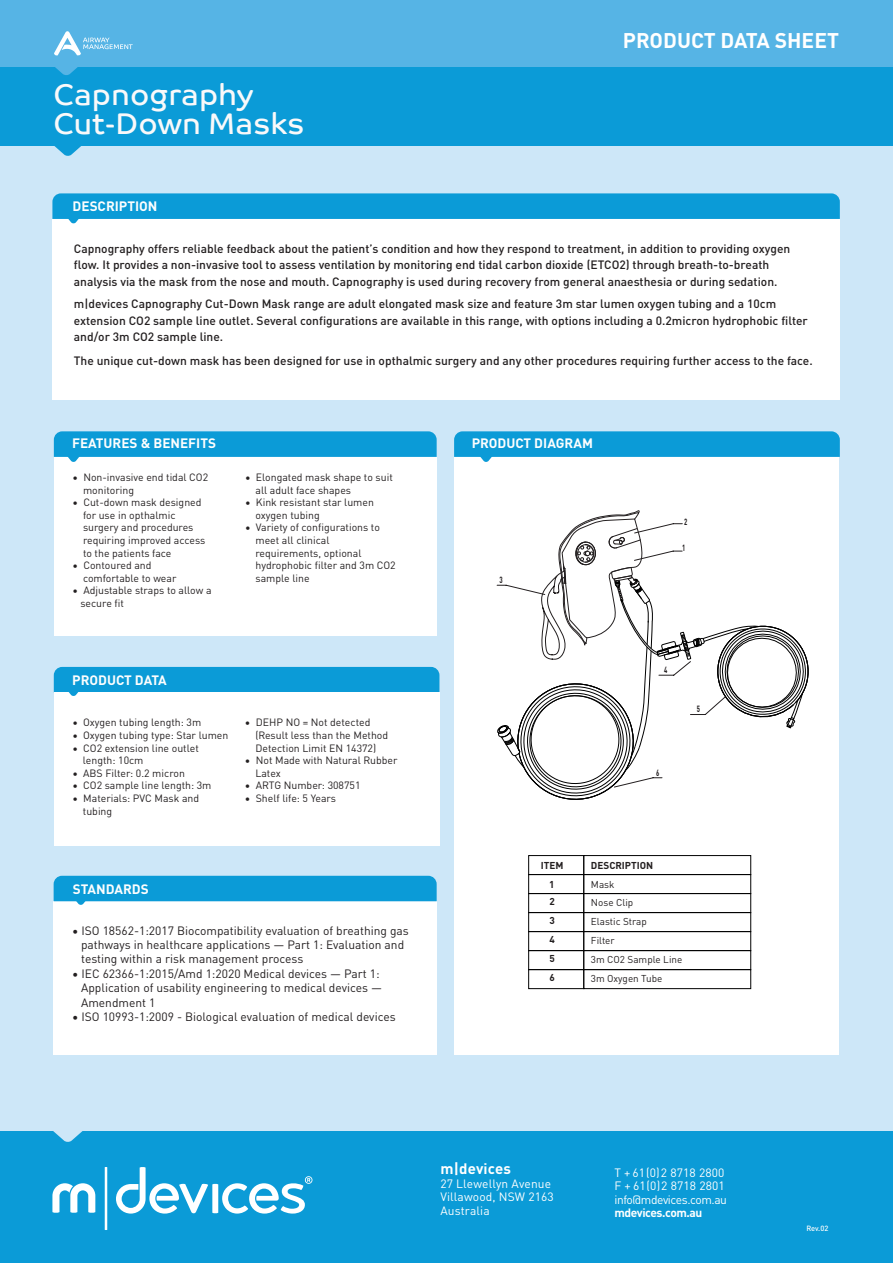
<style>
.page{position:relative;width:893px;height:1263px;background:#cde7f8}
.page>*{position:absolute;margin:0;border:0;box-sizing:border-box;transform-origin:0 0}
.t1{font:30px/28.5px "Co Text";color:#f9f9fa}
.t2{font:700 21px "DIN Pro";color:#fff}
.t3{font:700 15px "DIN Pro";letter-spacing:.01em;color:#fff}
.t4{font:700 13.5px "DIN Pro";color:#fdfefe}
.t5{font:500 12px/16.5px "DIN Pro";color:#231f20}
.t6{font:12px/14.4px "DIN Pro";color:#231f20}
.t7{font:12px/13.5px "DIN Pro";letter-spacing:.01em;color:#fff}
.t8{font:700 12px "DIN Pro";letter-spacing:-.035em;color:#fff}
.t9{font:10.5px/12.6px "DIN Pro";color:#231f20}
.t10{font:9.9px "DIN Pro";color:#231f20}
.t11{font:700 9.9px/17.7px "DIN Pro";color:#231f20}
.t12{font:700 9px "DIN Pro";color:#231f20;scale:.67 1}
.t13{font:500 7.5px "DIN Pro";color:#fdfefe}
</style>
<div class="page">
<div style="left:0;top:0;width:893px;height:117px;background:#56b4e5"></div>
<div style="left:0;top:67px;width:893px;height:79px;background:#0b9bd7"></div>
<div style="left:0;top:1131px;width:893px;height:132px;background:#0b9bd7"></div>
<svg style="left:55px;top:67px;width:23px;height:8px"></svg>
<svg style="left:54px;top:146px;width:27px;height:10px"></svg>
<svg style="left:53px;top:1131px;width:30px;height:11px"></svg>
<div style="left:52px;top:219px;width:788px;height:180px;background:#fff"></div>
<div style="left:54px;top:457px;width:383px;height:178px;background:#fff"></div>
<div style="left:54px;top:692px;width:385px;height:153px;background:#fff"></div>
<svg style="left:52px;top:193px;width:788px;height:31px"></svg>
<svg style="left:54px;top:431px;width:383px;height:31px"></svg>
<svg style="left:54px;top:667px;width:385px;height:29px;background:#2ca8dc"></svg>
<div style="left:54px;top:901px;width:383px;height:153px;background:#fff"></div>
<svg style="left:54px;top:876px;width:383px;height:29px;background:#2aa7dc"></svg>
<div style="left:454px;top:457px;width:385px;height:597px;background:#fff"></div>
<svg style="left:454px;top:431px;width:386px;height:31px"></svg>
<svg style="left:54px;top:31px;width:79px;height:25px"></svg>
<svg style="left:105px;top:1167px;width:2px;height:63px"></svg>
<svg style="left:52px;top:1183px;width:43px;height:30px"></svg>
<svg style="left:116px;top:1167px;width:196px;height:47px"></svg>
<div style="left:528px;top:874px;width:56px;height:20px;border:1px solid #020202"></div>
<div style="left:528px;top:893px;width:56px;height:20px;border:1px solid #020202"></div>
<div style="left:584px;top:893px;width:167px;height:20px;border:1px solid #020202"></div>
<div style="left:528px;top:855px;width:56px;height:20px;border:1px solid #020202"></div>
<div style="left:584px;top:855px;width:167px;height:20px;border:1px solid #020202"></div>
<div style="left:528px;top:912px;width:56px;height:20px;border:1px solid #020202"></div>
<div style="left:584px;top:912px;width:167px;height:20px;border:1px solid #020202"></div>
<div style="left:528px;top:931px;width:56px;height:20px;border:1px solid #020202"></div>
<div style="left:584px;top:931px;width:167px;height:20px;border:1px solid #020202"></div>
<div style="left:528px;top:950px;width:56px;height:20px;border:1px solid #020202"></div>
<div style="left:584px;top:950px;width:167px;height:20px;border:1px solid #020202"></div>
<div style="left:528px;top:969px;width:56px;height:20px;border:1px solid #020202"></div>
<div style="left:584px;top:969px;width:167px;height:20px;border:1px solid #020202"></div>
<svg style="left:496px;top:510px;width:313px;height:290px"></svg>
<h1 class="t1" style="left:54px;top:81px;width:252px">Capnography<br>Cut-Down Masks</h1>
<p class="t4" style="left:73px;top:195px;width:86px">DESCRIPTION</p>
<h2 class="t2" style="left:623px;top:24px;width:218px">PRODUCT DATA SHEET</h2>
<p class="t5" style="left:74px;top:239px;width:718px">Capnography offers reliable feedback about the patient’s condition and how they respond to treatment, in addition to providing oxygen flow. It provides a non-invasive tool to assess ventilation by monitoring end tidal carbon dioxide (ETCO2) through breath-to-breath analysis via the mask from the nose and mouth. Capnography is used during recovery from general anaesthesia or during sedation.</p>
<p class="t5" style="left:74px;top:295px;width:735px">m|devices Capnography Cut-Down Mask range are adult elongated mask size and feature 3m star lumen oxygen tubing and a 10cm extension CO2 sample line outlet. Several configurations are available in this range, with options including a 0.2micron hydrophobic filter and/or 3m CO2 sample line.</p>
<p class="t5" style="left:74px;top:352px;width:740px">The unique cut-down mask has been designed for use in opthalmic surgery and any other procedures requiring further access to the face.</p>
<p class="t4" style="left:72px;top:432px;width:145px">FEATURES &amp; BENEFITS</p>
<p class="t4" style="left:472px;top:432px;width:123px">PRODUCT DIAGRAM</p>
<p class="t9" style="left:83px;top:470px;width:127px;text-indent:-10px">• Non-invasive end tidal CO2 monitoring</p>
<p class="t9" style="left:83px;top:495px;width:124px;text-indent:-10px">• Cut-down mask designed for use in opthalmic surgery and procedures requiring improved access to the patients face</p>
<p class="t9" style="left:83px;top:558px;width:95px;text-indent:-10px">• Contoured and comfortable to wear</p>
<p class="t9" style="left:80px;top:584px;width:133px;text-indent:-8px">• Adjustable straps to allow a secure fit</p>
<p class="t9" style="left:256px;top:470px;width:139px;text-indent:-10px">• Elongated mask shape to suit all adult face shapes</p>
<p class="t9" style="left:256px;top:495px;width:120px;text-indent:-10px">• Kink resistant star lumen oxygen tubing</p>
<p class="t9" style="left:256px;top:521px;width:142px;text-indent:-10px">• Variety of configurations to meet all clinical requirements, optional hydrophobic filter and 3m CO2 sample line</p>
<p class="t12" style="left:500px;top:573px;width:6px">3</p>
<p class="t12" style="left:684px;top:515px;width:6px">2</p>
<p class="t12" style="left:682px;top:541px;width:6px">1</p>
<p class="t4" style="left:72px;top:669px;width:96px">PRODUCT DATA</p>
<p class="t9" style="left:72px;top:716px;width:130px">• Oxygen tubing length: 3m</p>
<p class="t9" style="left:72px;top:728px;width:157px">• Oxygen tubing type: Star lumen</p>
<p class="t9" style="left:83px;top:741px;width:117px;text-indent:-10px">• CO2 extension line outlet length: 10cm</p>
<p class="t9" style="left:72px;top:766px;width:114px">• ABS Filter: 0.2 micron</p>
<p class="t9" style="left:72px;top:779px;width:141px">• CO2 sample line length: 3m</p>
<p class="t9" style="left:83px;top:791px;width:118px;text-indent:-10px">• Materials: PVC Mask and tubing</p>
<p class="t9" style="left:255px;top:716px;width:134px;text-indent:-10px">• DEHP NO = Not detected (Result less than the Method<br>Detection Limit EN 14372)</p>
<p class="t9" style="left:255px;top:753px;width:144px;text-indent:-10px">• Not Made with Natural Rubber<br>Latex</p>
<p class="t9" style="left:245px;top:779px;width:117px">• ARTG Number: 308751</p>
<p class="t9" style="left:245px;top:791px;width:93px">• Shelf life: 5 Years</p>
<p class="t4" style="left:73px;top:878px;width:77px">STANDARDS</p>
<p class="t6" style="left:81px;top:922px;width:329px;text-indent:-9px">• ISO 18562-1:2017 Biocompatibility evaluation of breathing gas pathways in healthcare applications — Part 1: Evaluation and testing within a risk management process</p>
<p class="t6" style="left:81px;top:965px;width:303px;text-indent:-9px">• IEC 62366-1:2015/Amd 1:2020 Medical devices — Part 1:<br>Application of usability engineering to medical devices —<br>Amendment 1</p>
<p class="t6" style="left:72px;top:1009px;width:325px">• ISO 10993-1:2009 - Biological evaluation of medical devices</p>
<p class="t12" style="left:664px;top:662px;width:6px">4</p>
<p class="t12" style="left:656px;top:765px;width:6px">6</p>
<p class="t12" style="left:697px;top:702px;width:6px">5</p>
<p class="t11" style="left:541px;top:856px;width:24px">ITEM</p>
<p class="t11" style="left:591px;top:856px;width:64px">DESCRIPTION</p>
<p class="t10" style="left:591px;top:895px;width:44px">Nose Clip</p>
<p class="t11" style="left:549px;top:911px;width:7px">3</p>
<p class="t10" style="left:591px;top:914px;width:57px">Elastic Strap</p>
<p class="t11" style="left:549px;top:930px;width:7px">4</p>
<p class="t10" style="left:591px;top:933px;width:25px">Filter</p>
<p class="t11" style="left:549px;top:949px;width:7px">5</p>
<p class="t10" style="left:591px;top:952px;width:93px">3m CO2 Sample Line</p>
<p class="t11" style="left:549px;top:968px;width:7px">6</p>
<p class="t10" style="left:591px;top:971px;width:73px">3m Oxygen Tube</p>
<p class="t11" style="left:549px;top:875px;width:7px">1<br>2</p>
<p class="t10" style="left:591px;top:877px;width:25px">Mask</p>
<p class="t3" style="left:440px;top:1157px;width:72px">m|devices</p>
<p class="t7" style="left:440px;top:1176px;width:115px">27 Llewellyn Avenue<br>Villawood, NSW 2163<br>Australia</p>
<p class="t7" style="left:614px;top:1165px;width:114px">T + 61(0)2 8718 2800<br>F + 61(0)2 8718 2801 info@mdevices.com.au</p>
<p class="t8" style="left:614px;top:1203px;width:90px">mdevices.com.au</p>
<p class="t13" style="left:806px;top:1222px;width:23px">Rev.02</p>
</div>
